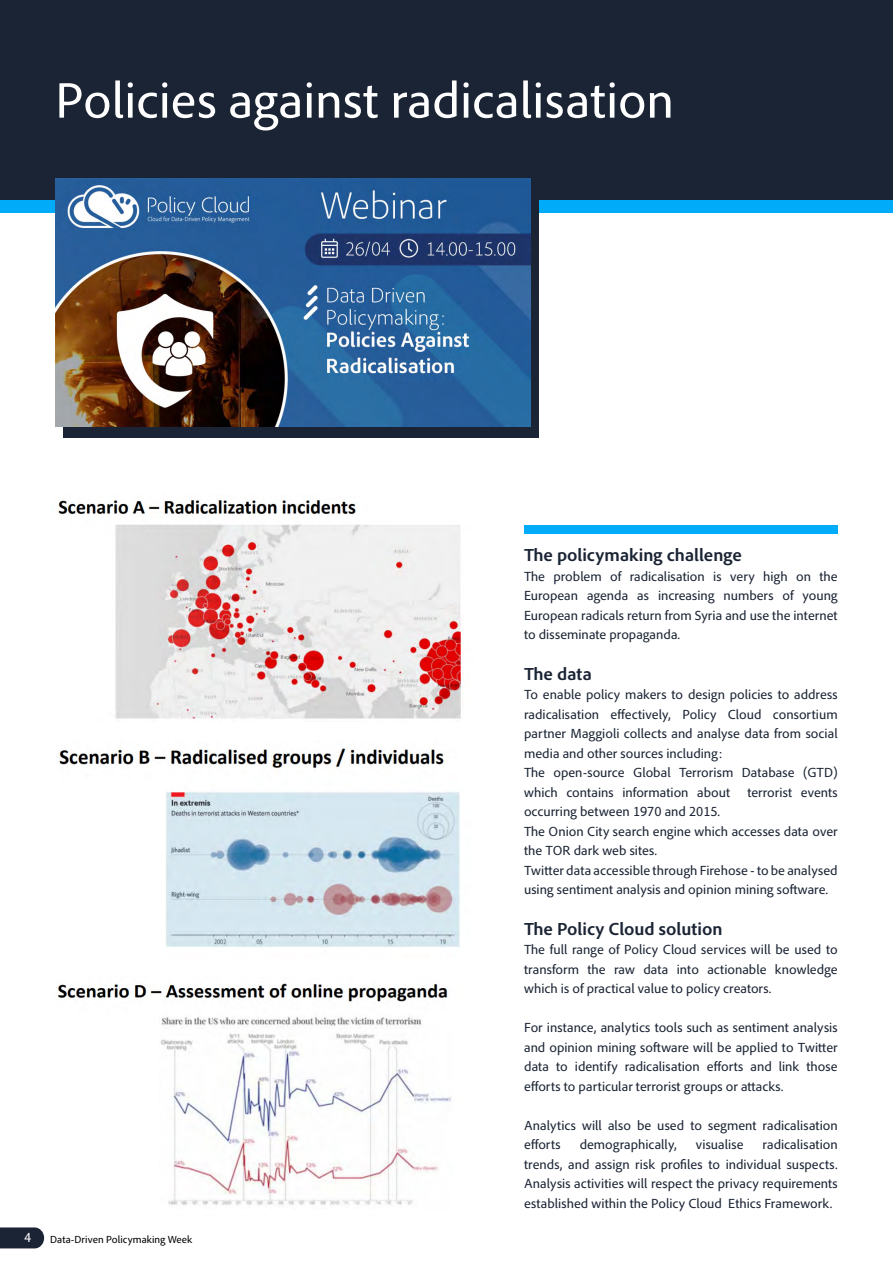
<style>
.page{position:relative;width:893px;height:1263px;background:#fff}
.page>*{position:absolute;margin:0;border:0;box-sizing:border-box;transform-origin:0 0}
.t1{font:51px "Adobe Clean";color:#fff}
.t2{font:700 18px "Adobe Clean";color:#1b2434}
.t3{font:13.5px/19.5px "Adobe Clean";color:#1b2434;text-align:justify}
.t4{font:13.5px "Adobe Clean";color:#fff}
.t5{font:10.5px "Adobe Clean";color:#000}
</style>
<div class="page">
<svg style="left:0;top:1227px;width:44px;height:21px"></svg>
<div style="left:0;top:0;width:893px;height:213px;background:#00abfa"></div>
<div style="left:0;top:0;width:893px;height:200px;background:#1b2434"></div>
<div style="left:64px;top:170px;width:475px;height:268px;background:#1b2434"></div>
<img style="left:55px;top:179px;width:475px;height:248px">
<img style="left:57px;top:499px;width:406px;height:220px">
<img style="left:58px;top:746px;width:402px;height:201px">
<img style="left:57px;top:983px;width:394px;height:223px">
<div style="left:524px;top:525px;width:314px;height:9px;background:#00abfa"></div>
<h1 class="t1" style="left:55px;top:68px;width:620px">Policies against radicalisation</h1>
<p class="t4" style="left:24px;top:1229px;width:9px">4</p>
<p class="t5" style="left:50px;top:1233px;width:144px">Data-Driven Policymaking Week</p>
<h2 class="t2" style="left:524px;top:543px;width:219px">The policymaking challenge</h2>
<p class="t3" style="left:524px;top:566px;width:315px">The problem of radicalisation is very high on the European agenda as increasing numbers of young European radicals return from Syria and use the internet to disseminate propaganda.</p>
<h2 class="t2" style="left:524px;top:662px;width:69px">The data</h2>
<p class="t3" style="left:524px;top:684px;width:315px;text-align:left">To enable policy makers to design policies to address radicalisation effectively, Policy Cloud consortium partner Maggioli collects and analyse data from social media and other sources including:<br>The open-source Global Terrorism Database (GTD) which contains information about</p>
<p class="t3" style="left:747px;top:782px;width:92px">terrorist events</p>
<p class="t3" style="left:524px;top:801px;width:315px;text-align:left">occurring between 1970 and 2015.<br>The Onion City search engine which accesses data over the TOR dark web sites.<br>Twitter data accessible through Firehose - to be analysed using sentiment analysis and opinion mining software.</p>
<h2 class="t2" style="left:524px;top:917px;width:200px">The Policy Cloud solution</h2>
<p class="t3" style="left:524px;top:939px;width:315px">The full range of Policy Cloud services will be used to transform the raw data into actionable knowledge which is of practical value to policy creators.</p>
<p class="t3" style="left:524px;top:1017px;width:315px">For instance, analytics tools such as sentiment analysis and opinion mining software will be applied to Twitter data to identify radicalisation efforts and link those efforts to particular terrorist groups or attacks.</p>
<p class="t3" style="left:524px;top:1115px;width:315px">Analytics will also be used to segment radicalisation efforts</p>
<p class="t3" style="left:524px;top:1134px;width:315px;text-indent:239px">radicalisation trends, and assign risk profiles to individual suspects.<br>Analysis activities will respect the privacy requirements established within the Policy Cloud Ethics Framework.</p>
<p class="t3" style="left:580px;top:1134px;width:99px">demographically,</p>
<p class="t3" style="left:696px;top:1134px;width:49px">visualise</p>
</div>
